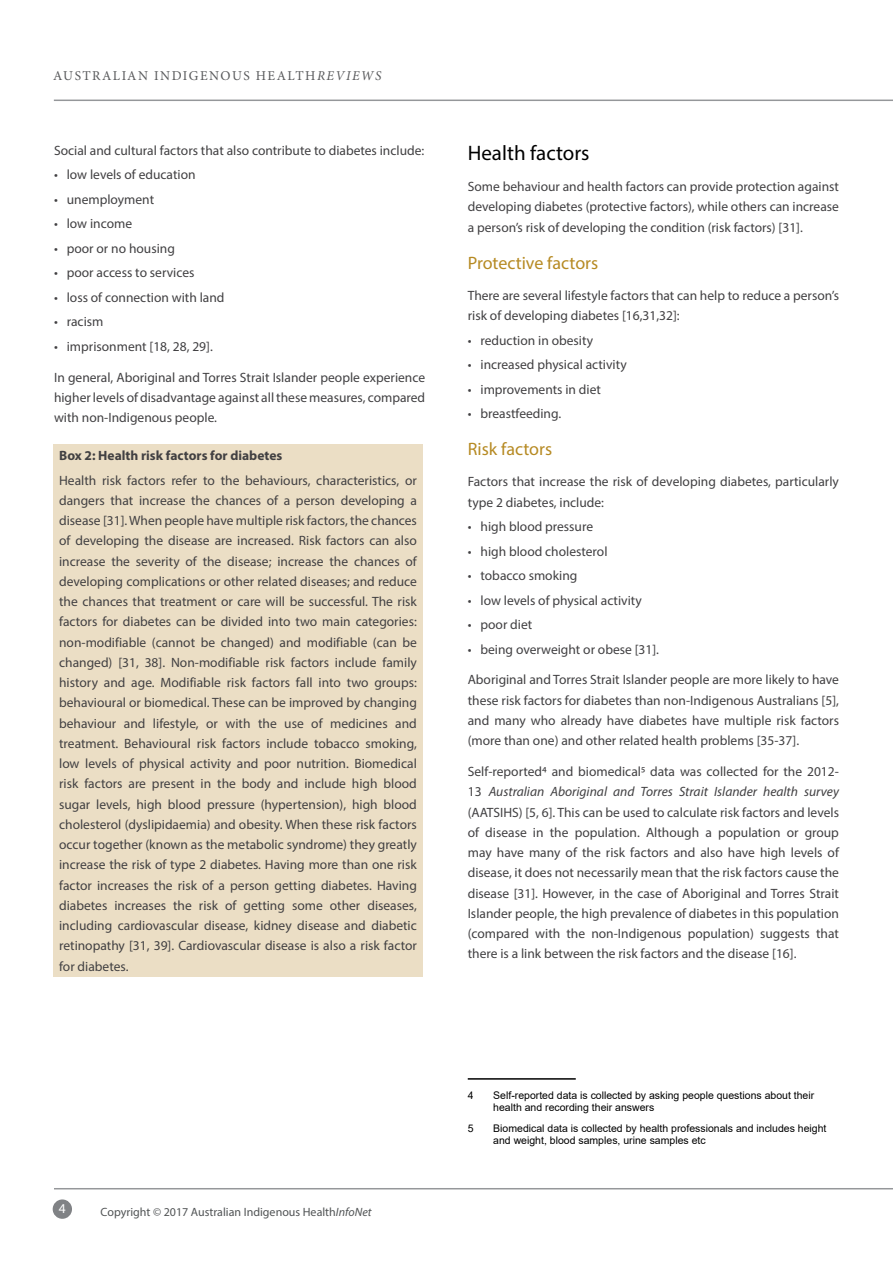
<style>
.page{position:relative;width:893px;height:1263px;background:#fff}
.page>*{position:absolute;margin:0;border:0;box-sizing:border-box;transform-origin:0 0}
.t1{font:21px "Myriad Pro";color:#000}
.t2{font:18px "Myriad Pro";color:#b68a23}
.t3{font:13.5px/20.2px "Myriad Pro";color:#414042;text-align:justify}
.t4{font:13.5px "Minion Pro";letter-spacing:.11em;color:#58595b}
.t5{font:700 13.5px "Myriad Pro";color:#414042}
.t6{font:13.5px "Myriad Pro";color:#fff}
.t7{font:12px "Myriad Pro";color:#515455}
.t8{font:10.5px/12px "Arial";color:#000}
.s1{font-style:italic}
</style>
<div class="page">
<div style="left:53px;top:1199px;width:19px;height:20px;background:#808285;border-radius:50%"></div>
<hr style="left:54px;top:100px;width:839px;height:1px;background:#95979a">
<hr style="left:54px;top:1188px;width:839px;height:1px;background:#95979a">
<hr style="left:468px;top:1078px;width:108px;height:2px;background:#000">
<div style="left:53px;top:444px;width:370px;height:533px;background:#ebdec5"></div>
<p class="t4" style="left:53px;top:66px;width:330px">AUSTRALIAN INDIGENOUS HEALTH<span class="s1">REVIEWS</span></p>
<p class="t3" style="left:54px;top:140px;width:372px">Social and cultural factors that also contribute to diabetes include:</p>
<p class="t3" style="left:54px;top:164px;width:143px">• low levels of education</p>
<p class="t3" style="left:54px;top:189px;width:102px">• unemployment</p>
<p class="t3" style="left:54px;top:213px;width:80px">• low income</p>
<p class="t3" style="left:54px;top:238px;width:122px">• poor or no housing</p>
<p class="t3" style="left:54px;top:262px;width:142px">• poor access to services</p>
<p class="t3" style="left:54px;top:287px;width:172px">• loss of connection with land</p>
<p class="t3" style="left:54px;top:311px;width:51px">• racism</p>
<p class="t3" style="left:54px;top:336px;width:160px">• imprisonment [18, 28, 29].</p>
<p class="t3" style="left:54px;top:367px;width:373px">In general, Aboriginal and Torres Strait Islander people experience higher levels of disadvantage against all these measures, compared with non-Indigenous people.</p>
<p class="t5" style="left:59px;top:447px;width:225px">Box 2: Health risk factors for diabetes</p>
<p class="t3" style="left:59px;top:470px;width:359px">Health risk factors refer to the behaviours, characteristics, or dangers that increase the chances of a person developing a disease [31]. When people have multiple risk factors, the chances of developing the disease are increased. Risk factors can also increase the severity of the disease; increase the chances of developing complications or other related diseases; and reduce the chances that treatment or care will be successful. The risk factors for diabetes can be divided into two main categories: non-modifiable (cannot be changed) and modifiable (can be changed) [31, 38]. Non-modifiable risk factors include family history and age. Modifiable risk factors fall into two groups: behavioural or biomedical. These can be improved by changing behaviour and lifestyle, or with the use of medicines and treatment. Behavioural risk factors include tobacco smoking, low levels of physical activity and poor nutrition. Biomedical risk factors are present in the body and include high blood sugar levels, high blood pressure (hypertension), high blood cholesterol (dyslipidaemia) and obesity. When these risk factors occur together (known as the metabolic syndrome) they greatly increase the risk of type 2 diabetes. Having more than one risk factor increases the risk of a person getting diabetes. Having diabetes increases the risk of getting some other diseases, including cardiovascular disease, kidney disease and diabetic retinopathy [31, 39]. Cardiovascular disease is also a risk factor for diabetes.</p>
<h1 class="t1" style="left:468px;top:140px;width:123px">Health factors</h1>
<p class="t3" style="left:468px;top:176px;width:373px">Some behaviour and health factors can provide protection against developing diabetes (protective factors), while others can increase a person’s risk of developing the condition (risk factors) [31].</p>
<h2 class="t2" style="left:468px;top:252px;width:132px">Protective factors</h2>
<p class="t3" style="left:468px;top:285px;width:373px">There are several lifestyle factors that can help to reduce a person’s risk of developing diabetes [16,31,32]:</p>
<p class="t3" style="left:468px;top:330px;width:127px">• reduction in obesity</p>
<p class="t3" style="left:468px;top:354px;width:160px">• increased physical activity</p>
<p class="t3" style="left:468px;top:379px;width:135px">• improvements in diet</p>
<p class="t3" style="left:468px;top:403px;width:95px">• breastfeeding.</p>
<h2 class="t2" style="left:468px;top:438px;width:86px">Risk factors</h2>
<p class="t3" style="left:468px;top:471px;width:373px">Factors that increase the risk of developing diabetes, particularly type 2 diabetes, include:</p>
<p class="t3" style="left:468px;top:516px;width:127px">• high blood pressure</p>
<p class="t3" style="left:468px;top:541px;width:141px">• high blood cholesterol</p>
<p class="t3" style="left:468px;top:565px;width:111px">• tobacco smoking</p>
<p class="t3" style="left:468px;top:590px;width:176px">• low levels of physical activity</p>
<p class="t3" style="left:468px;top:614px;width:66px">• poor diet</p>
<p class="t3" style="left:468px;top:639px;width:193px">• being overweight or obese [31].</p>
<p class="t3" style="left:468px;top:670px;width:373px">Aboriginal and Torres Strait Islander people are more likely to have these risk factors for diabetes than non-Indigenous Australians [5], and many who already have diabetes have multiple risk factors (more than one) and other related health problems [35-37].</p>
<p class="t3" style="left:468px;top:761px;width:373px">Self-reported4 and biomedical5 data was collected for the 2012- 13 <span class="s1">Australian Aboriginal and Torres Strait Islander health survey </span>(AATSIHS) [5, 6]. This can be used to calculate risk factors and levels of disease in the population. Although a population or group may have many of the risk factors and also have high levels of disease, it does not necessarily mean that the risk factors cause the disease [31]. However, in the case of Aboriginal and Torres Strait Islander people, the high prevalence of diabetes in this population (compared with the non-Indigenous population) suggests that there is a link between the risk factors and the disease [16].</p>
<p class="t6" style="left:59px;top:1200px;width:8px">4</p>
<p class="t7" style="left:101px;top:1204px;width:272px">Copyright © 2017 Australian Indigenous Health<span class="s1">InfoNet</span></p>
<p class="t8" style="left:468px;top:1090px;width:7px">4</p>
<p class="t8" style="left:493px;top:1090px;width:322px">Self-reported data is collected by asking people questions about their health and recording their answers</p>
<p class="t8" style="left:468px;top:1122px;width:7px">5</p>
<p class="t8" style="left:493px;top:1122px;width:335px">Biomedical data is collected by health professionals and includes height and weight, blood samples, urine samples etc</p>
</div>
